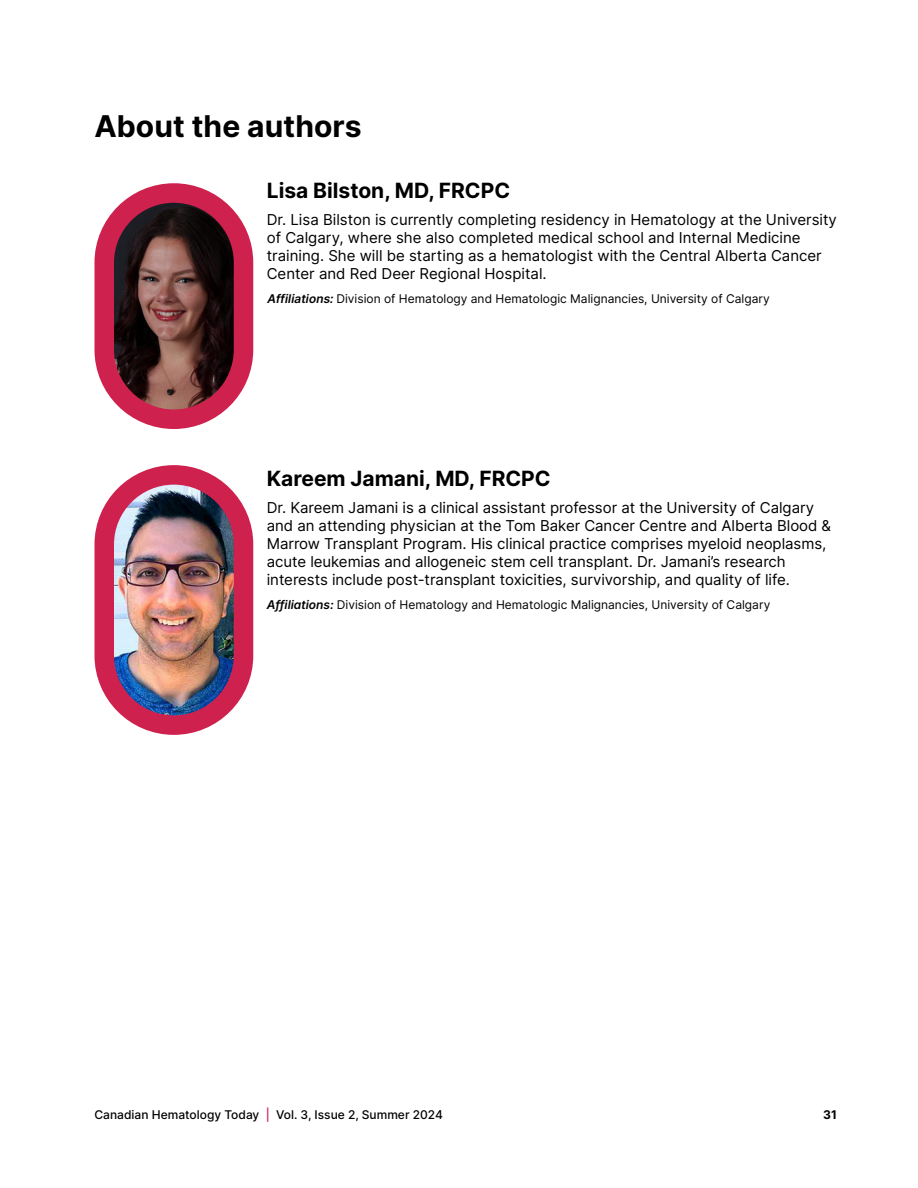
<style>
.page{position:relative;width:918px;height:1188px;background:#fff}
.page>*{position:absolute;margin:0;border:0;box-sizing:border-box;transform-origin:0 0}
.page_title{font:700 30px "Inter";color:#000}
.about_author_name{font:700 21px "Inter";color:#000}
.about_author_bio{font:15px/18px "Inter";letter-spacing:-.005em;color:#000}
.about_author_affiliations{font:12px "Inter";color:#000}
.t1{font:500 12px "Inter";color:#000}
.t2{font:700 12px "Inter";color:#000}
.s1{font-weight:600;font-style:italic}
.s2{font-family:"Inter Variable";font-style:italic}
.s3{color:#cf214e}
</style>
<div class="page">
<img style="left:104px;top:193px;width:140px;height:226px;border-radius:70px">
<div style="left:95px;top:183px;width:158px;height:246px;border:20px solid #cf214e;border-radius:70px"></div>
<img style="left:116px;top:486px;width:116px;height:228px">
<div style="left:95px;top:465px;width:158px;height:270px;border:20px solid #cf214e;border-radius:70px"></div>
<h2 class="page_title" style="left:94px;top:104px;width:269px">About the authors</h2>
<p class="about_author_name" style="left:267px;top:175px;width:245px">Lisa Bilston, MD, FRCPC</p>
<p class="about_author_bio" style="left:267px;top:210px;width:572px">Dr. Lisa Bilston is currently completing residency in Hematology at the University of Calgary, where she also completed medical school and Internal Medicine training. She will be starting as a hematologist with the Central Alberta Cancer Center and Red Deer Regional Hospital.</p>
<p class="about_author_affiliations" style="left:267px;top:290px;width:505px"><span class="s1">Affiliations:</span>Division of Hematology and Hematologic Malignancies, University of Calgary</p>
<p class="about_author_name" style="left:267px;top:463px;width:285px">Kareem Jamani, MD, FRCPC</p>
<p class="about_author_bio" style="left:267px;top:498px;width:566px">Dr. Kareem Jamani is a clinical assistant professor at the University of Calgary and an attending physician at the Tom Baker Cancer Centre and Alberta Blood &amp; Marrow Transplant Program. His clinical practice comprises myeloid neoplasms, acute leukemias and allogeneic stem cell transplant. Dr. Jamani’s research interests include post-transplant toxicities, survivorship, and quality of life.</p>
<p class="about_author_affiliations" style="left:267px;top:596px;width:505px"><span class="s2">Affiliations:</span> Division of Hematology and Hematologic Malignancies, University of Calgary</p>
<p class="t1" style="left:94px;top:1106px;width:350px">Canadian Hematology Today <span class="s3">|</span> Vol. 3, Issue 2, Summer 2024</p>
<p class="t2" style="left:823px;top:1106px;width:15px">31</p>
</div>
